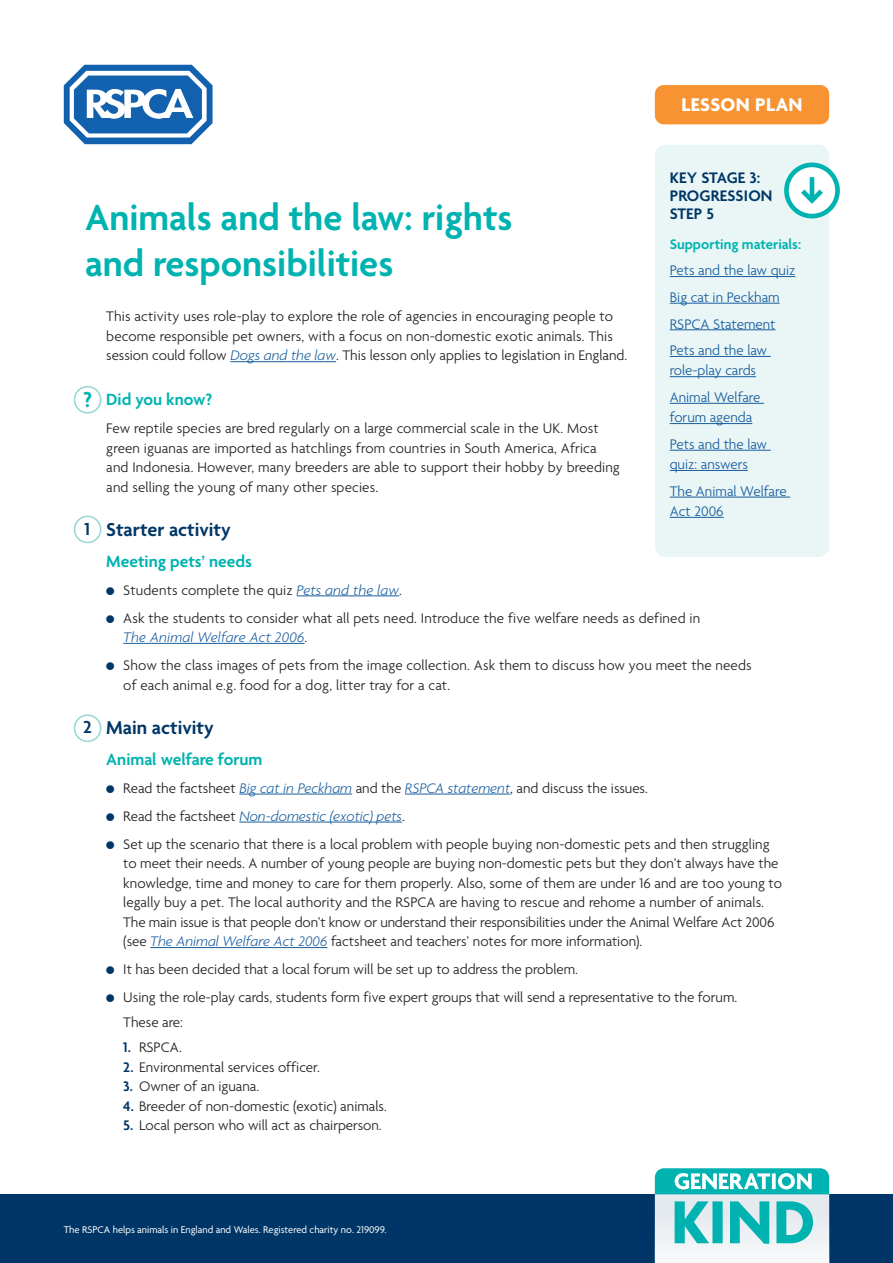
<style>
.page{position:relative;width:893px;height:1263px;background:#fff}
.page>*{position:absolute;margin:0;border:0;box-sizing:border-box;transform-origin:0 0}
.t1{font:600 39px/46.8px "Agenda";color:#00b3b0}
.t2{font:600 23.25px "Agenda";color:#00b3b0}
.t3{font:600 20.25px "Agenda";color:#003667}
.t4{font:700 19.8px "Agenda";letter-spacing:.02em;color:#fff}
.t5{font:600 18.75px "Agenda";color:#003667}
.t6{font:600 17.7px "Agenda";color:#00b3b0}
.t7{font:600 16.5px/18px "Agenda";letter-spacing:.01em;color:#003667}
.t8{font:300 15px/19.5px "Agenda";color:#231f20}
.t9{font:300 15px/26.7px "Agenda";color:#175d9e}
.t10{font:600 15px "Agenda";color:#00b3b0}
.t11{font:10.5px "Agenda";color:#fff}
.s1{font-style:italic;color:#175d9e}
.s2{font-family:"Monotype Sorts";font-weight:400;font-size:10.5px;color:#003667}
.s3{font-weight:600;color:#003667}
</style>
<div class="page">
<svg style="left:64px;top:65px;width:149px;height:79px"></svg>
<div style="left:0;top:1194px;width:893px;height:69px;background:#003667"></div>
<svg style="left:655px;top:1168px;width:174px;height:95px"></svg>
<hr style="left:230px;top:361px;width:106px;height:1px;background:#175d9e">
<hr style="left:297px;top:596px;width:102px;height:1px;background:#175d9e">
<hr style="left:123px;top:643px;width:182px;height:1px;background:#175d9e">
<hr style="left:239px;top:794px;width:113px;height:1px;background:#175d9e">
<hr style="left:405px;top:794px;width:105px;height:1px;background:#175d9e">
<hr style="left:239px;top:822px;width:163px;height:1px;background:#175d9e">
<hr style="left:150px;top:947px;width:177px;height:1px;background:#175d9e">
<div style="left:655px;top:145px;width:174px;height:412px;background:#eaf6f6;border-radius:11px"></div>
<hr style="left:670px;top:276px;width:125px;height:1px;background:#175d9e">
<hr style="left:670px;top:303px;width:110px;height:1px;background:#175d9e">
<hr style="left:670px;top:330px;width:105px;height:1px;background:#175d9e">
<hr style="left:670px;top:356px;width:101px;height:1px;background:#175d9e">
<hr style="left:670px;top:376px;width:86px;height:1px;background:#175d9e">
<hr style="left:670px;top:403px;width:94px;height:1px;background:#175d9e">
<hr style="left:670px;top:423px;width:82px;height:1px;background:#175d9e">
<hr style="left:670px;top:450px;width:101px;height:1px;background:#175d9e">
<hr style="left:670px;top:470px;width:78px;height:1px;background:#175d9e">
<hr style="left:670px;top:497px;width:120px;height:1px;background:#175d9e">
<hr style="left:670px;top:517px;width:54px;height:1px;background:#175d9e">
<img style="left:784px;top:151px;width:56px;height:68px">
<div style="left:74px;top:386px;width:27px;height:28px;border:2px solid #96d5d2;border-radius:50%"></div>
<div style="left:74px;top:516px;width:27px;height:27px;border:2px solid #96d5d2;border-radius:50%"></div>
<div style="left:74px;top:714px;width:27px;height:28px;border:2px solid #96d5d2;border-radius:50%"></div>
<div style="left:655px;top:85px;width:174px;height:39px;background:#f79332;border-radius:9px"></div>
<h3 class="t4" style="left:681px;top:92px;width:123px">LESSON PLAN</h3>
<p class="t7" style="left:670px;top:168px;width:104px">KEY STAGE 3:<br>PROGRESSION<br>STEP 5</p>
<p class="t10" style="left:670px;top:235px;width:133px">Supporting materials:</p>
<p class="t9" style="left:670px;top:257px;width:127px">Pets and the law quiz<br>Big cat in Peckham<br>RSPCA Statement<br>Pets and the law</p>
<p class="t9" style="left:670px;top:357px;width:92px">role-play cards<br>Animal Welfare</p>
<p class="t9" style="left:670px;top:404px;width:99px">forum agenda<br>Pets and the law</p>
<p class="t9" style="left:670px;top:451px;width:118px">quiz: answers<br>The Animal Welfare</p>
<p class="t9" style="left:670px;top:498px;width:55px">Act 2006</p>
<h1 class="t1" style="left:85px;top:193px;width:429px">Animals and the law: rights and responsibilities</h1>
<p class="t8" style="left:106px;top:307px;width:522px">This activity uses role-play to explore the role of agencies in encouraging people to become responsible pet owners, with a focus on non-domestic exotic animals. This session could follow <span class="s1">Dogs and the law</span>. This lesson only applies to legislation in England.</p>
<p class="t6" style="left:106px;top:388px;width:107px">Did you know?</p>
<p class="t8" style="left:106px;top:418px;width:515px">Few reptile species are bred regularly on a large commercial scale in the UK. Most green iguanas are imported as hatchlings from countries in South America, Africa and Indonesia. However, many breeders are able to support their hobby by breeding and selling the young of many other species.</p>
<h3 class="t3" style="left:106px;top:517px;width:126px">Starter activity</h3>
<p class="t6" style="left:106px;top:550px;width:147px">Meeting pets’ needs</p>
<p class="t8" style="left:106px;top:576px;width:595px;line-height:28px"><span class="s2">l</span> Students complete the quiz <span class="s1">Pets and the law</span>.<br><span class="s2">l</span> Ask the students to consider what all pets need. Introduce the five welfare needs as defined in</p>
<p class="t8" style="left:106px;top:623px;width:647px;line-height:28px;text-indent:17px"><span class="s1">The Animal Welfare Act 2006</span>.<br><span class="s2">l</span> Show the class images of pets from the image collection. Ask them to discuss how you meet the needs</p>
<p class="t8" style="left:123px;top:675px;width:328px">of each animal e.g. food for a dog, litter tray for a cat.</p>
<h3 class="t3" style="left:106px;top:715px;width:109px">Main activity</h3>
<p class="t6" style="left:106px;top:748px;width:158px">Animal welfare forum</p>
<p class="t8" style="left:106px;top:774px;width:665px;line-height:28px"><span class="s2">l</span> Read the factsheet <span class="s1">Big cat in Peckham</span> and the <span class="s1">RSPCA statement</span>, and discuss the issues.<br><span class="s2">l</span> Read the factsheet <span class="s1">Non-domestic (exotic) pets</span>.<br><span class="s2">l</span> Set up the scenario that there is a local problem with people buying non-domestic pets and then struggling</p>
<p class="t8" style="left:123px;top:853px;width:660px">to meet their needs. A number of young people are buying non-domestic pets but they don’t always have the knowledge, time and money to care for them properly. Also, some of them are under 16 and are too young to legally buy a pet. The local authority and the RSPCA are having to rescue and rehome a number of animals.<br>The main issue is that people don’t know or understand their responsibilities under the Animal Welfare Act 2006 (see <span class="s1">The Animal Welfare Act 2006</span> factsheet and teachers’ notes for more information).</p>
<p class="t8" style="left:106px;top:955px;width:632px;line-height:28px"><span class="s2">l</span> It has been decided that a local forum will be set up to address the problem.<br><span class="s2">l</span> Using the role-play cards, students form five expert groups that will send a representative to the forum.</p>
<p class="t8" style="left:123px;top:1012px;width:61px">These are:</p>
<p class="t8" style="left:123px;top:1037px;width:60px"><span class="s3">1.</span> RSPCA.</p>
<p class="t8" style="left:123px;top:1057px;width:198px"><span class="s3">2.</span> Environmental services officer.</p>
<p class="t8" style="left:123px;top:1076px;width:137px"><span class="s3">3.</span> Owner of an iguana.</p>
<p class="t8" style="left:123px;top:1096px;width:265px"><span class="s3">4.</span> Breeder of non-domestic (exotic) animals.</p>
<p class="t8" style="left:123px;top:1115px;width:260px"><span class="s3">5.</span> Local person who will act as chairperson.</p>
<h2 class="t2" style="left:83px;top:386px;width:11px">?</h2>
<p class="t5" style="left:84px;top:517px;width:7px">1</p>
<p class="t5" style="left:83px;top:716px;width:10px">2</p>
<p class="t11" style="left:64px;top:1223px;width:324px">The RSPCA helps animals in England and Wales. Registered charity no. 219099.</p>
</div>
